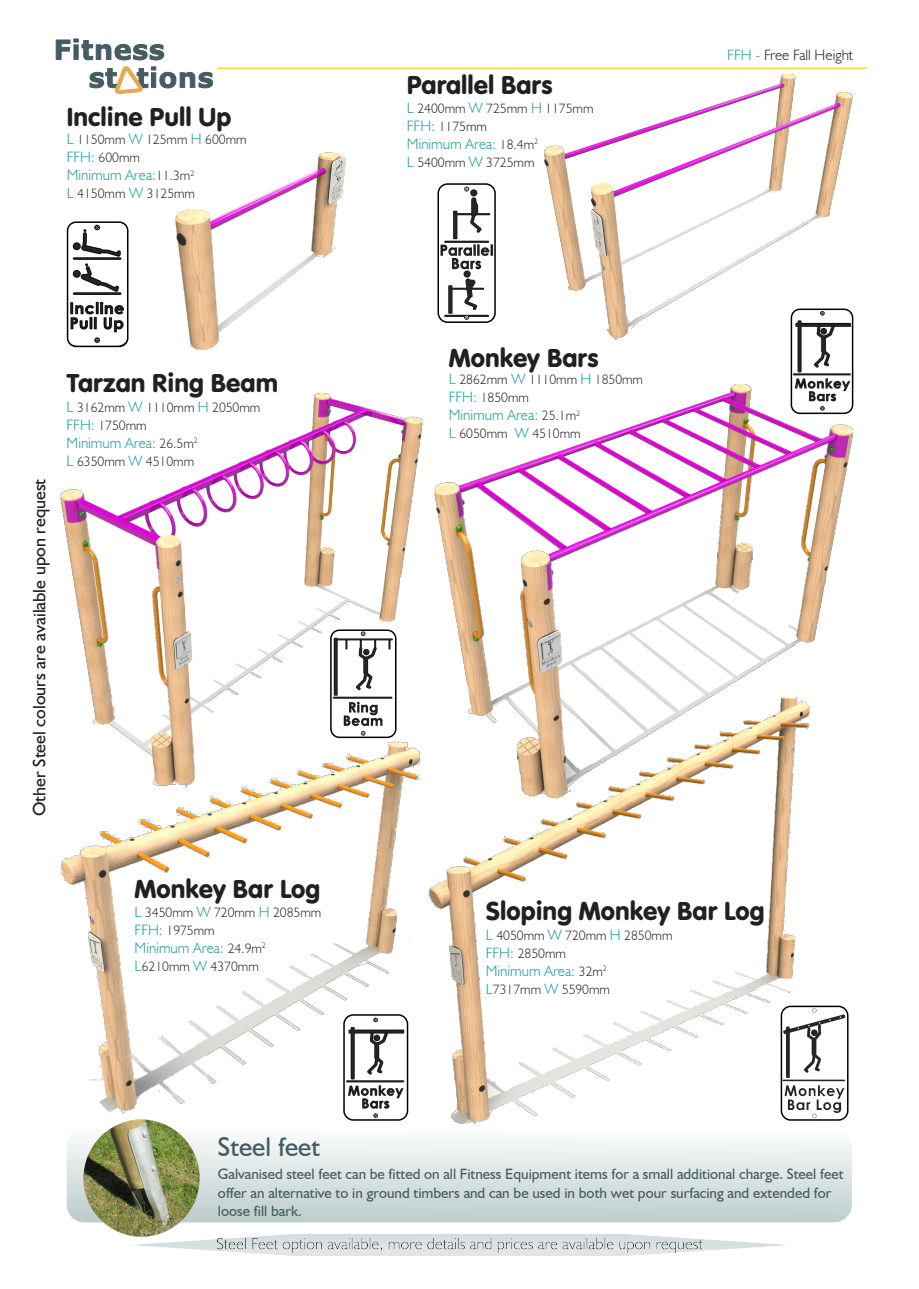
<style>
.page{position:relative;width:919px;height:1289px;background:#fff}
.page>*{position:absolute;margin:0;border:0;box-sizing:border-box;transform-origin:0 0}
.t1{font:27px "VAG Rundschrift DOT";color:#231f20}
.t2{font:27px "Humanist 521 BT";color:#455c63}
.t3{font:18px "Humanist 521 BT";color:#231f20}
.t4{font:15px "Humanist 521 BT";color:#455c63}
.t5{font:300 15px "Humanist 521 BT";color:#129b98}
.t6{font:300 15px "Humanist 521 BT";color:#231f20}
.t7{font:300 13.5px "Humanist 521 BT";color:#231f20}
.s1{font-size:15px;color:#129b98}
.s2{font-size:13.5px;color:#231f20}
.s3{color:#129b98}
</style>
<div class="page">
<div style="left:109px;top:1230px;width:691px;height:30px;background:#c7e9f4;opacity:.75"></div>
<svg style="left:56px;top:38px;width:157px;height:57px"></svg>
<hr style="left:217px;top:67px;width:650px;height:2px;background:#ffd847">
<img style="left:442px;top:363px;width:412px;height:324px">
<img style="left:60px;top:393px;width:382px;height:334px">
<img style="left:819px;top:1008px;width:28px;height:111px">
<div style="left:780px;top:1005px;width:68px;height:115px;border:2px solid #000;border-radius:9px"></div>
<img style="left:331px;top:630px;width:65px;height:97px">
<div style="left:330px;top:629px;width:66px;height:109px;border:2px solid #000;border-radius:9px"></div>
<img style="left:791px;top:353px;width:61px;height:60px">
<div style="left:790px;top:308px;width:63px;height:106px;border:2px solid #000;border-radius:9px"></div>
<img style="left:68px;top:222px;width:60px;height:124px">
<div style="left:67px;top:221px;width:61px;height:126px;border:2px solid #000;border-radius:9px"></div>
<div style="left:67px;top:1128px;width:784px;height:94px;background:linear-gradient(to bottom,#fdfefe,#becdcd);border-radius:18px"></div>
<img style="left:440px;top:185px;width:54px;height:136px">
<div style="left:437px;top:183px;width:58px;height:140px;border:2px solid #000;border-radius:9px"></div>
<img style="left:80px;top:1127px;width:123px;height:112px">
<img style="left:175px;top:152px;width:171px;height:198px">
<img style="left:526px;top:67px;width:342px;height:286px">
<img style="left:416px;top:687px;width:403px;height:446px">
<img style="left:60px;top:727px;width:388px;height:400px">
<p class="t1" style="left:67px;top:101px;width:166px">Incline Pull Up</p>
<p class="t7" style="left:67px;top:131px;width:181px"><span class="s1">L</span> 1150mm <span class="s1">W</span> 125mm <span class="s1">H</span> 600mm</p>
<p class="t7" style="left:67px;top:149px;width:75px"><span class="s1">FFH:</span> 600mm</p>
<p class="t5" style="left:67px;top:166px;width:129px">Minimum Area:<span class="s2">11.3m</span><sup>2</sup></p>
<p class="t7" style="left:67px;top:185px;width:130px"><span class="s1">L</span> 4150mm <span class="s1">W</span> 3125mm</p>
<p class="t1" style="left:407px;top:69px;width:147px">Parallel Bars</p>
<p class="t7" style="left:407px;top:100px;width:188px"><span class="s1">L</span> 2400mm <span class="s1">W</span> 725mm <span class="s1">H</span> 1175mm</p>
<p class="t7" style="left:407px;top:118px;width:81px"><span class="s1">FFH:</span> 1175mm</p>
<p class="t5" style="left:407px;top:134px;width:133px">Minimum Area: <span class="s2">18.4m</span><sup>2</sup></p>
<p class="t7" style="left:407px;top:154px;width:129px"><span class="s1">L</span> 5400mm <span class="s1">W</span> 3725mm</p>
<p class="t6" style="left:727px;top:46px;width:127px"><span class="s3">FFH -</span> Free Fall Height</p>
<h2 class="t3" style="left:28px;top:816px;width:339px;rotate:-90deg">Other Steel colours are available upon request</h2>
<p class="t1" style="left:449px;top:342px;width:151px">Monkey Bars</p>
<p class="t1" style="left:67px;top:367px;width:213px">Tarzan Ring Beam</p>
<p class="t7" style="left:449px;top:371px;width:196px"><span class="s1">L</span> 2862mm <span class="s1">W</span> 1110mm <span class="s1">H</span> 1850mm</p>
<p class="t7" style="left:449px;top:389px;width:81px"><span class="s1">FFH:</span> 1850mm</p>
<p class="t5" style="left:449px;top:406px;width:133px">Minimum Area: <span class="s2">25.1m</span><sup>2</sup></p>
<p class="t7" style="left:449px;top:425px;width:133px"><span class="s1">L</span> 6050mm <span class="s1">W</span> 4510mm</p>
<p class="t7" style="left:67px;top:399px;width:195px"><span class="s1">L</span> 3162mm <span class="s1">W</span> 1110mm <span class="s1">H</span> 2050mm</p>
<p class="t7" style="left:67px;top:417px;width:81px"><span class="s1">FFH:</span> 1750mm</p>
<p class="t5" style="left:67px;top:433px;width:133px">Minimum Area: <span class="s2">26.5m</span><sup>2</sup></p>
<p class="t7" style="left:67px;top:453px;width:129px"><span class="s1">L</span> 6350mm <span class="s1">W</span> 4510mm</p>
<p class="t1" style="left:135px;top:873px;width:187px">Monkey Bar Log</p>
<p class="t7" style="left:135px;top:903px;width:188px"><span class="s1">L</span> 3450mm <span class="s1">W</span> 720mm <span class="s1">H</span> 2085mm</p>
<p class="t7" style="left:135px;top:921px;width:81px"><span class="s1">FFH:</span> 1975mm</p>
<p class="t5" style="left:135px;top:938px;width:133px">Minimum Area: <span class="s2">24.9m</span><sup>2</sup></p>
<p class="t7" style="left:135px;top:957px;width:126px"><span class="s1">L</span>6210mm <span class="s1">W</span> 4370mm</p>
<p class="t1" style="left:486px;top:894px;width:280px">Sloping Monkey Bar Log</p>
<p class="t7" style="left:486px;top:926px;width:188px"><span class="s1">L</span> 4050mm <span class="s1">W</span> 720mm <span class="s1">H</span> 2850mm</p>
<p class="t7" style="left:486px;top:944px;width:81px"><span class="s1">FFH:</span> 2850mm</p>
<p class="t5" style="left:486px;top:961px;width:123px">Minimum Area: <span class="s2">32m</span><sup>2</sup></p>
<p class="t7" style="left:486px;top:980px;width:126px"><span class="s1">L</span>7317mm <span class="s1">W</span> 5590mm</p>
<p class="t2" style="left:218px;top:1130px;width:104px">Steel feet</p>
<p class="t4" style="left:218px;top:1165px;width:627px">Galvanised steel feet can be fitted on all Fitness Equipment items for a small additional charge. Steel feet</p>
<p class="t4" style="left:218px;top:1183px;width:615px">offer an alternative to in ground timbers and can be used in both wet pour surfacing and extended for</p>
<p class="t4" style="left:218px;top:1201px;width:86px">loose fill bark.</p>
</div>
